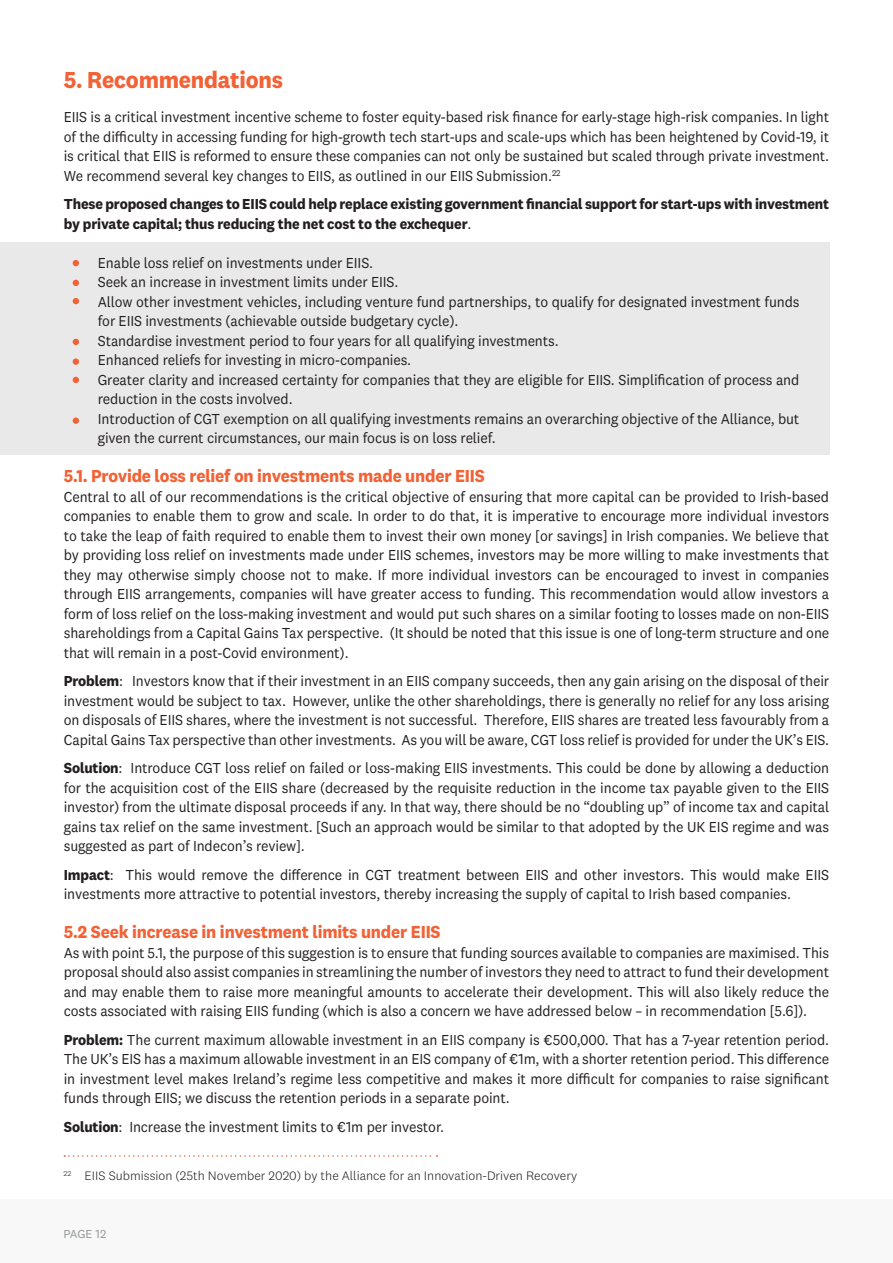
<style>
.page{position:relative;width:893px;height:1263px;background:#fff}
.page>*{position:absolute;margin:0;border:0;box-sizing:border-box;transform-origin:0 0}
.Heading_1{font:700 24px "National 2";letter-spacing:-.01em;color:#f16236;scale:.95 1}
.Heading_3{font:700 18px "National 2";letter-spacing:-.01em;color:#f16236;scale:.95 1}
.t1{font:15px/19.5px "National 2";letter-spacing:-.01em;color:#231f20;text-align:justify;scale:.95 1}
.t2{font:700 15px/19.5px "National 2";letter-spacing:-.01em;color:#231f20;scale:.95 1}
.t3{font:300 12.75px "National 2";color:#231f20}
.t4{font:12px "National 2";letter-spacing:-.01em;color:#939698}
.s1{font-weight:400}
.s2{font-weight:700}
</style>
<div class="page">
<div style="left:0;top:242px;width:829px;height:213px;background:#e9e9e9"></div>
<div style="left:0;top:1199px;width:893px;height:64px;background:#f7f8f7"></div>
<svg style="left:64px;top:1155px;width:374px;height:2px"></svg>
<svg style="left:73px;top:260px;width:6px;height:6px"></svg>
<svg style="left:73px;top:280px;width:6px;height:6px"></svg>
<svg style="left:73px;top:298px;width:6px;height:6px"></svg>
<svg style="left:73px;top:339px;width:6px;height:6px"></svg>
<div style="left:73px;top:358px;width:6px;height:7px;background:#f16236;border-radius:50%"></div>
<svg style="left:73px;top:377px;width:6px;height:6px"></svg>
<div style="left:73px;top:417px;width:6px;height:7px;background:#f16236;border-radius:50%"></div>
<p class="Heading_1" style="left:64px;top:65px;width:232px">5. Recommendations</p>
<p class="t1" style="left:64px;top:107px;width:807px">EIIS is a critical investment incentive scheme to foster equity-based risk finance for early-stage high-risk companies. In light of the difficulty in accessing funding for high-growth tech start-ups and scale-ups which has been heightened by Covid-19, it is critical that EIIS is reformed to ensure these companies can not only be sustained but scaled through private investment.<br>We recommend several key changes to EIIS, as outlined in our EIIS Submission.<sup>22</sup></p>
<p class="t2" style="left:64px;top:194px;width:807px">These proposed changes to EIIS could help replace existing government financial support for start-ups with investment by private capital; thus reducing the net cost to the exchequer<span class="s1">.</span></p>
<p class="t1" style="left:98px;top:253px;width:291px">Enable loss relief on investments under EIIS.</p>
<p class="t1" style="left:98px;top:272px;width:318px">Seek an increase in investment limits under EIIS.</p>
<p class="t1" style="left:98px;top:292px;width:740px">Allow other investment vehicles, including venture fund partnerships, to qualify for designated investment funds for EIIS investments (achievable outside budgetary cycle).</p>
<p class="t1" style="left:98px;top:331px;width:487px">Standardise investment period to four years for all qualifying investments.</p>
<p class="t1" style="left:98px;top:350px;width:331px">Enhanced reliefs for investing in micro-companies.</p>
<p class="t1" style="left:98px;top:370px;width:740px">Greater clarity and increased certainty for companies that they are eligible for EIIS. Simplification of process and reduction in the costs involved.</p>
<p class="t1" style="left:98px;top:409px;width:740px">Introduction of CGT exemption on all qualifying investments remains an overarching objective of the Alliance, but given the current circumstances, our main focus is on loss relief.</p>
<p class="Heading_3" style="left:64px;top:465px;width:445px">5.1. Provide loss relief on investments made under EIIS</p>
<p class="t1" style="left:64px;top:487px;width:807px">Central to all of our recommendations is the critical objective of ensuring that more capital can be provided to Irish-based companies to enable them to grow and scale. In order to do that, it is imperative to encourage more individual investors to take the leap of faith required to enable them to invest their own money [or savings] in Irish companies. We believe that by providing loss relief on investments made under EIIS schemes, investors may be more willing to make investments that they may otherwise simply choose not to make. If more individual investors can be encouraged to invest in companies through EIIS arrangements, companies will have greater access to funding. This recommendation would allow investors a form of loss relief on the loss-making investment and would put such shares on a similar footing to losses made on non-EIIS shareholdings from a Capital Gains Tax perspective. (It should be noted that this issue is one of long-term structure and one that will remain in a post-Covid environment).</p>
<p class="t1" style="left:64px;top:671px;width:807px"><span class="s2">Problem</span>: Investors know that if their investment in an EIIS company succeeds, then any gain arising on the disposal of their investment would be subject to tax. However, unlike the other shareholdings, there is generally no relief for any loss arising on disposals of EIIS shares, where the investment is not successful. Therefore, EIIS shares are treated less favourably from a Capital Gains Tax perspective than other investments. As you will be aware, CGT loss relief is provided for under the UK’s EIS.</p>
<p class="t1" style="left:64px;top:758px;width:807px"><span class="s2">Solution</span>: Introduce CGT loss relief on failed or loss-making EIIS investments. This could be done by allowing a deduction for the acquisition cost of the EIIS share (decreased by the requisite reduction in the income tax payable given to the EIIS investor) from the ultimate disposal proceeds if any. In that way, there should be no “doubling up” of income tax and capital gains tax relief on the same investment. [Such an approach would be similar to that adopted by the UK EIS regime and was suggested as part of Indecon’s review].</p>
<p class="t1" style="left:64px;top:865px;width:807px"><span class="s2">Impact</span>: This would remove the difference in CGT treatment between EIIS and other investors. This would make EIIS investments more attractive to potential investors, thereby increasing the supply of capital to Irish based companies.</p>
<p class="Heading_3" style="left:64px;top:921px;width:398px">5.2 Seek increase in investment limits under EIIS</p>
<p class="t1" style="left:64px;top:943px;width:807px">As with point 5.1, the purpose of this suggestion is to ensure that funding sources available to companies are maximised. This proposal should also assist companies in streamlining the number of investors they need to attract to fund their development and may enable them to raise more meaningful amounts to accelerate their development. This will also likely reduce the costs associated with raising EIIS funding (which is also a concern we have addressed below – in recommendation [5.6]).</p>
<p class="t1" style="left:64px;top:1030px;width:807px"><span class="s2">Problem:</span> The current maximum allowable investment in an EIIS company is €500,000. That has a 7-year retention period.<br>The UK’s EIS has a maximum allowable investment in an EIS company of €1m, with a shorter retention period. This difference in investment level makes Ireland’s regime less competitive and makes it more difficult for companies to raise significant funds through EIIS; we discuss the retention periods in a separate point.</p>
<p class="t1" style="left:64px;top:1117px;width:402px"><span class="s2">Solution</span>: Increase the investment limits to €1m per investor.</p>
<p class="t3" style="left:64px;top:1169px;width:515px"><sup>22</sup> EIIS Submission (25th November 2020) by the Alliance for an Innovation-Driven Recovery</p>
<p class="t4" style="left:63px;top:1226px;width:44px">PAGE 12</p>
</div>
